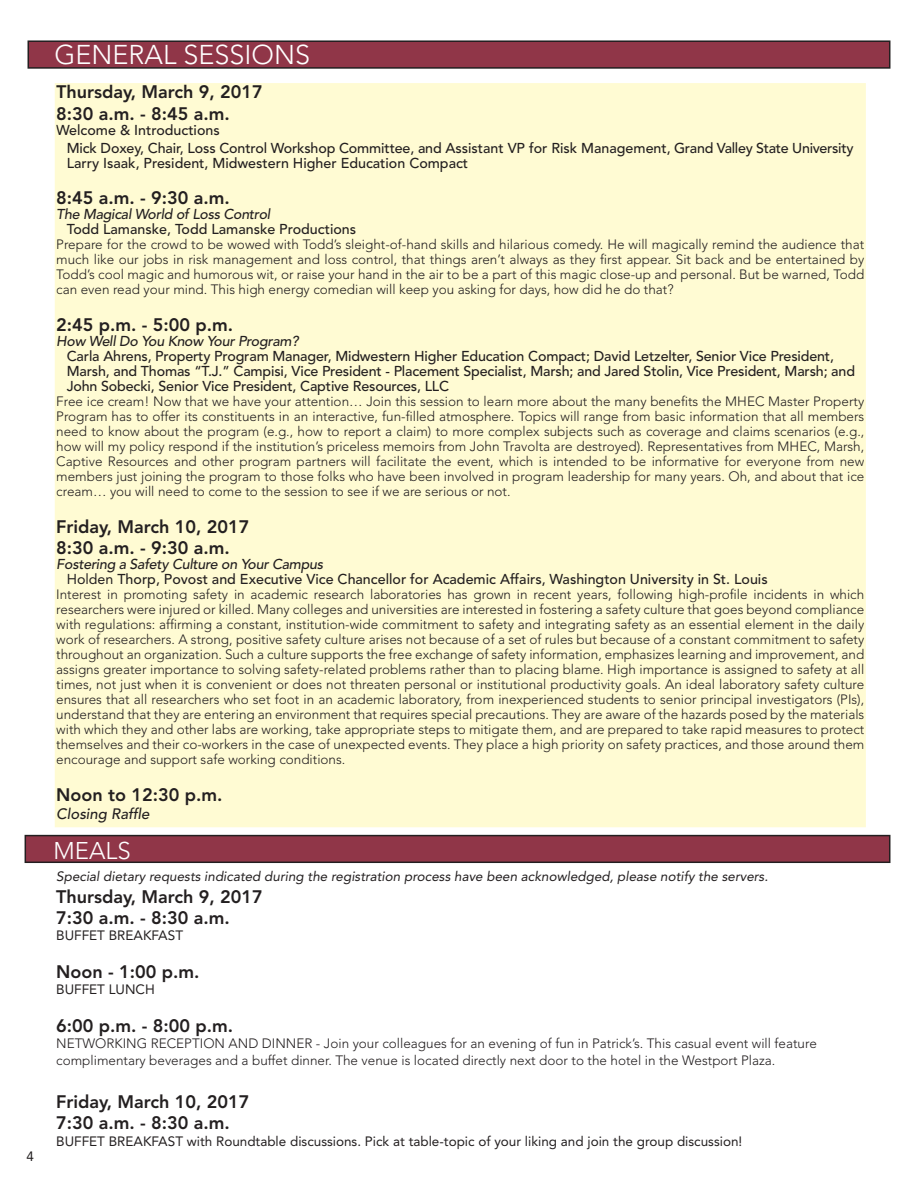
<style>
.page{position:relative;width:918px;height:1188px;background:#fff}
.page>*{position:absolute;margin:0;border:0;box-sizing:border-box;transform-origin:0 0}
.t1{font:300 27px "Avenir LT Std";color:#fff}
.t2{font:300 24px "Avenir LT Std";color:#fff}
.t3{font:800 18px "Avenir LT Std";color:#231f20}
.t4{font:italic 500 15px "Avenir LT Std";color:#231f20}
.t5{font:500 14.25px/15px "Avenir LT Std";letter-spacing:-.01em;color:#231f20}
.t6{font:italic 500 14.25px "Avenir LT Std";letter-spacing:-.02em;color:#231f20}
.t7{font:300 13.5px/15px "Avenir LT Std";color:#231f20;text-align:justify}
.t8{font:13.5px "Avenir LT Std";color:#231f20}
.t9{font:italic 13.5px "Avenir LT Std";color:#231f20}
.s1{font-weight:400}
</style>
<div class="page">
<div style="left:56px;top:84px;width:809px;height:743px;background:#fffbd3"></div>
<div style="left:28px;top:41px;width:862px;height:27px;background:#903648"></div>
<div style="left:28px;top:40px;width:862px;height:29px;border:2px solid #231f20"></div>
<div style="left:25px;top:836px;width:865px;height:26px;background:#903648"></div>
<div style="left:25px;top:835px;width:865px;height:28px;border:2px solid #231f20"></div>
<p class="t8" style="left:27px;top:1148px;width:9px">4</p>
<p class="t1" style="left:55px;top:39px;width:257px">GENERAL SESSIONS</p>
<p class="t3" style="left:56px;top:81px;width:208px">Thursday, March 9, 2017</p>
<p class="t3" style="left:56px;top:103px;width:175px">8:30 a.m. - 8:45 a.m.</p>
<p class="t5" style="left:56px;top:123px;width:165px">Welcome &amp; Introductions</p>
<p class="t5" style="left:67px;top:141px;width:788px">Mick Doxey, Chair, Loss Control Workshop Committee, and Assistant VP for Risk Management, Grand Valley State University</p>
<p class="t5" style="left:67px;top:156px;width:403px">Larry Isaak, President, Midwestern Higher Education Compact</p>
<p class="t3" style="left:56px;top:187px;width:175px">8:45 a.m. - 9:30 a.m.</p>
<p class="t6" style="left:56px;top:206px;width:216px">The Magical World of Loss Control</p>
<p class="t5" style="left:67px;top:222px;width:291px">Todd Lamanske, Todd Lamanske Productions</p>
<p class="t7" style="left:56px;top:237px;width:810px">Prepare for the crowd to be wowed with Todd’s sleight-of-hand skills and hilarious comedy. He will magically remind the audience that much like our jobs in risk management and loss control, that things aren’t always as they first appear. Sit back and be entertained by Todd’s cool magic and humorous wit, or raise your hand in the air to be a part of this magic close-up and personal. But be warned, Todd can even read your mind. This high energy comedian will keep you asking for days, how did he do that?</p>
<p class="t3" style="left:56px;top:314px;width:178px">2:45 p.m. - 5:00 p.m.</p>
<p class="t6" style="left:56px;top:333px;width:244px">How Well Do You Know Your Program?</p>
<p class="t5" style="left:67px;top:349px;width:790px">Carla Ahrens, Property Program Manager, Midwestern Higher Education Compact; David Letzelter, Senior Vice President,<br>Marsh, and Thomas “T.J.” Campisi, Vice President - Placement Specialist, Marsh; and Jared Stolin, Vice President, Marsh; and<br>John Sobecki, Senior Vice President, Captive Resources, LLC</p>
<p class="t7" style="left:56px;top:394px;width:810px">Free ice cream! Now that we have your attention… Join this session to learn more about the many benefits the MHEC Master Property Program has to offer its constituents in an interactive, fun-filled atmosphere. Topics will range from basic information that all members need to know about the program (e.g., how to report a claim) to more complex subjects such as coverage and claims scenarios (e.g., how will my policy respond if the institution’s priceless memoirs from John Travolta are destroyed). Representatives from MHEC, Marsh, Captive Resources and other program partners will facilitate the event, which is intended to be informative for everyone from new members just joining the program to those folks who have been involved in program leadership for many years. Oh, and about that ice cream… you will need to come to the session to see if we are serious or not.</p>
<p class="t3" style="left:56px;top:516px;width:195px">Friday, March 10, 2017</p>
<p class="t3" style="left:56px;top:537px;width:175px">8:30 a.m. - 9:30 a.m.</p>
<p class="t6" style="left:56px;top:556px;width:268px">Fostering a Safety Culture on Your Campus</p>
<p class="t5" style="left:67px;top:572px;width:702px"><span class="s1">Holden</span> Thorp, Povost and Executive Vice Chancellor for Academic Affairs, Washington University in St. Louis</p>
<p class="t7" style="left:56px;top:587px;width:810px">Interest in promoting safety in academic research laboratories has grown in recent years, following high-profile incidents in which researchers were injured or killed. Many colleges and universities are interested in fostering a safety culture that goes beyond compliance with regulations: affirming a constant, institution-wide commitment to safety and integrating safety as an essential element in the daily work of researchers. A strong, positive safety culture arises not because of a set of rules but because of a constant commitment to safety throughout an organization. Such a culture supports the free exchange of safety information, emphasizes learning and improvement, and assigns greater importance to solving safety-related problems rather than to placing blame. High importance is assigned to safety at all times, not just when it is convenient or does not threaten personal or institutional productivity goals. An ideal laboratory safety culture ensures that all researchers who set foot in an academic laboratory, from inexperienced students to senior principal investigators (PIs), understand that they are entering an environment that requires special precautions. They are aware of the hazards posed by the materials with which they and other labs are working, take appropriate steps to mitigate them, and are prepared to take rapid measures to protect themselves and their co-workers in the case of unexpected events. They place a high priority on safety practices, and those around them encourage and support safe working conditions.</p>
<p class="t3" style="left:56px;top:784px;width:168px">Noon to 12:30 p.m.</p>
<p class="t4" style="left:56px;top:805px;width:95px">Closing Raffle</p>
<p class="t2" style="left:53px;top:837px;width:79px">MEALS</p>
<p class="t9" style="left:56px;top:869px;width:713px">Special dietary requests indicated during the registration process have been acknowledged, please notify the servers.</p>
<p class="t3" style="left:56px;top:886px;width:208px">Thursday, March 9, 2017</p>
<p class="t3" style="left:56px;top:907px;width:175px">7:30 a.m. - 8:30 a.m.</p>
<p class="t8" style="left:56px;top:928px;width:128px">BUFFET BREAKFAST</p>
<p class="t3" style="left:56px;top:961px;width:145px">Noon - 1:00 p.m.</p>
<p class="t8" style="left:56px;top:982px;width:100px">BUFFET LUNCH</p>
<p class="t3" style="left:56px;top:1015px;width:178px">6:00 p.m. - 8:00 p.m.</p>
<p class="t7" style="left:56px;top:1036px;width:762px;line-height:16.2px">NETWORKING RECEPTION AND DINNER - Join your colleagues for an evening of fun in Patrick’s. This casual event will feature complimentary beverages and a buffet dinner. The venue is located directly next door to the hotel in the Westport Plaza.</p>
<p class="t3" style="left:56px;top:1091px;width:195px">Friday, March 10, 2017</p>
<p class="t3" style="left:56px;top:1113px;width:175px">7:30 a.m. - 8:30 a.m.</p>
<p class="t8" style="left:56px;top:1133px;width:688px">BUFFET BREAKFAST with Roundtable discussions. Pick at table-topic of your liking and join the group discussion!</p>
</div>
